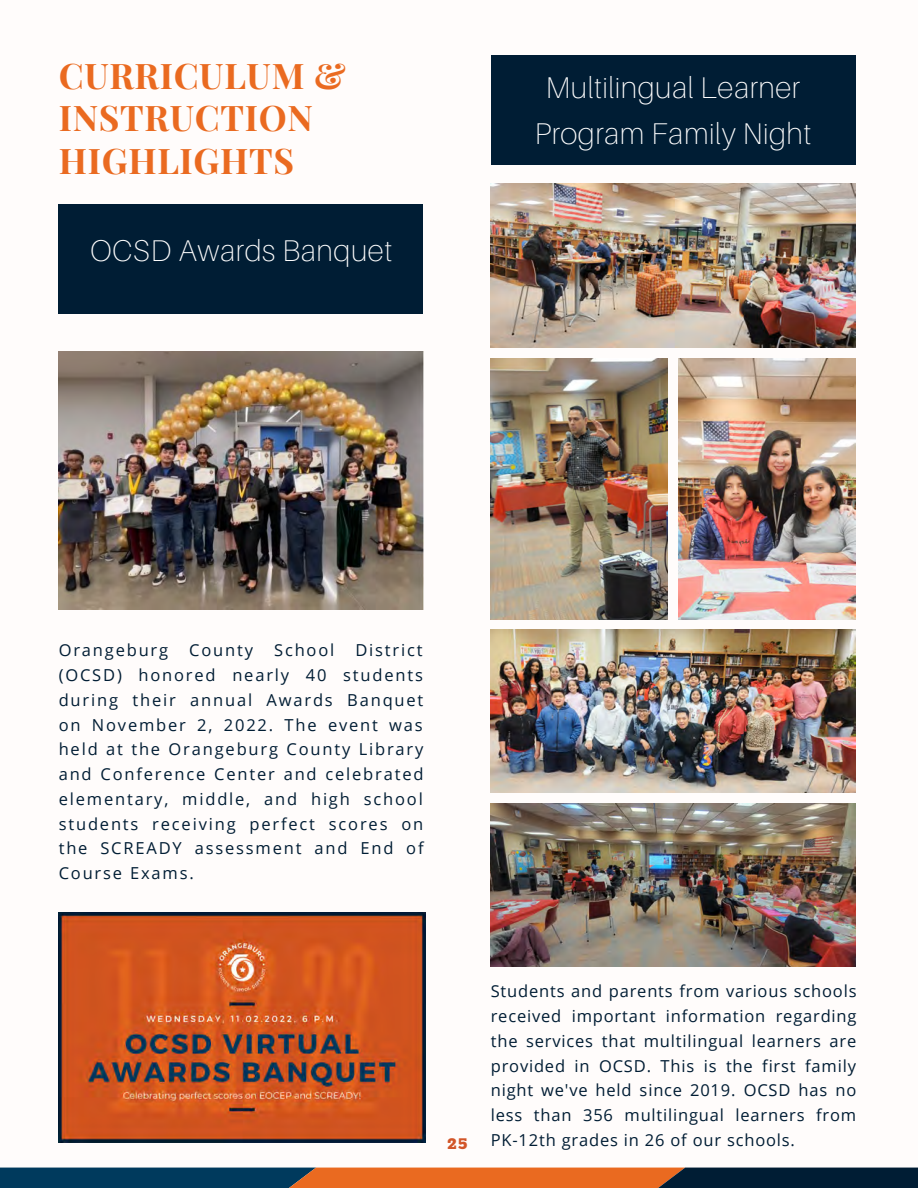
<style>
.page{position:relative;width:918px;height:1188px;background:#fffcfb}
.page>*{position:absolute;margin:0;border:0;box-sizing:border-box;transform-origin:0 0}
.t1{font:700 35.4px/42.8px "Playfair Display";letter-spacing:.02em;color:#ea6a20}
.t2{font:100 30px/46.2px "Aileron";letter-spacing:.02em;color:#fff;text-align:center}
.t3{font:900 18px "Rokkitt";color:#d25528}
.t4{font:16.5px/24.8px "Open Sans";letter-spacing:.05em;color:#001d34;text-align:justify}
.t5{font:16.5px "Open Sans";letter-spacing:.11em;color:#001d34}
</style>
<div class="page">
<svg style="left:0;top:1168px;width:918px;height:20px;background:#5e4539"></svg>
<div style="left:59px;top:204px;width:364px;height:109px;background:#001d34"></div>
<div style="left:491px;top:56px;width:364px;height:109px;background:#001d34"></div>
<img style="left:59px;top:352px;width:364px;height:258px">
<img style="left:59px;top:913px;width:367px;height:229px">
<img style="left:491px;top:184px;width:364px;height:164px">
<img style="left:679px;top:358px;width:176px;height:261px">
<img style="left:491px;top:358px;width:176px;height:261px">
<img style="left:491px;top:630px;width:364px;height:163px">
<img style="left:491px;top:803px;width:364px;height:163px">
<h1 class="t1" style="left:59px;top:53px;width:289px">CURRICULUM &amp;<br>INSTRUCTION<br>HIGHLIGHTS</h1>
<h2 class="t2" style="left:90px;top:227px;width:303px">OCSD Awards Banquet</h2>
<h2 class="t2" style="left:535px;top:64px;width:278px">Multilingual Learner<br>Program Family Night</h2>
<p class="t5" style="left:59px;top:639px;width:111px">Orangeburg</p>
<p class="t4" style="left:189px;top:638px;width:65px">County</p>
<p class="t4" style="left:274px;top:638px;width:62px">School</p>
<p class="t4" style="left:59px;top:638px;width:366px;text-indent:297px">District (OCSD) honored nearly 40 students during their annual Awards Banquet on November 2, 2022. The event was held at the Orangeburg County Library and Conference Center and celebrated elementary, middle, and high school students receiving perfect scores on the SCREADY assessment and End of Course Exams.</p>
<p class="t4" style="left:491px;top:979px;width:367px">Students and parents from various schools received important information regarding the services that multilingual learners are provided in OCSD. This is the first family night we've held since 2019. OCSD has no less than 356 multilingual learners from</p>
<p class="t3" style="left:447px;top:1134px;width:22px">25</p>
<p class="t4" style="left:491px;top:1127px;width:306px">PK-12th grades in 26 of our schools.</p>
</div>
